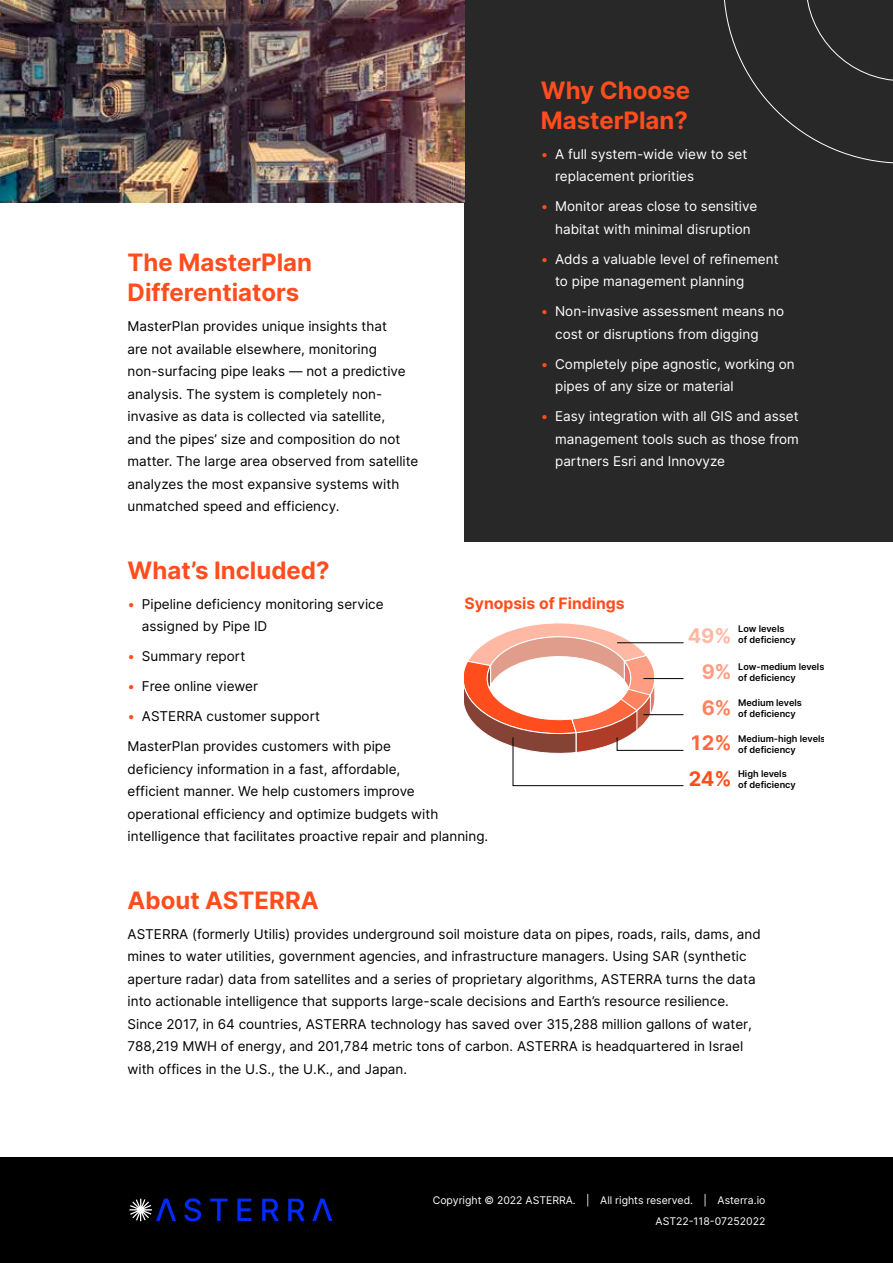
<style>
.page{position:relative;width:893px;height:1263px;background:#fff}
.page>*{position:absolute;margin:0;border:0;box-sizing:border-box;transform-origin:0 0}
.t1{font:700 24px/30px "Inter";color:#ff4d1d}
.t2{font:700 20.1px "Inter";color:#ffb8a4}
.t3{font:700 15.75px "Inter";color:#ff4d1d}
.t4{font:13.5px/22.5px "Inter";color:#000}
.t5{font:13.5px/22.5px "Inter";color:#fff}
.t6{font:10.5px/21px "Inter";color:#fff;text-align:right}
.t7{font:600 9.15px/10.9px "Inter";color:#000}
.s1{color:#ff4d1d}
.s2{font-weight:700;font-size:20.1px;color:#ff9d83}
.s3{font-weight:700;font-size:20.1px;color:#ff8261}
.s4{font-weight:700;font-size:20.1px;color:#ff683f}
.s5{font-weight:700;font-size:20.1px;color:#ff4d1d}
</style>
<div class="page">
<div style="left:0;top:1157px;width:893px;height:106px;background:#000"></div>
<div style="left:464px;top:0;width:429px;height:542px;background:#282828"></div>
<svg style="left:724px;top:0;width:169px;height:164px"></svg>
<svg style="left:184px;top:1198px;width:17px;height:23px"></svg>
<svg style="left:210px;top:1198px;width:18px;height:23px"></svg>
<svg style="left:237px;top:1198px;width:15px;height:23px"></svg>
<svg style="left:262px;top:1198px;width:17px;height:23px"></svg>
<svg style="left:288px;top:1198px;width:17px;height:23px"></svg>
<svg style="left:312px;top:1198px;width:20px;height:23px"></svg>
<svg style="left:130px;top:1198px;width:46px;height:23px"></svg>
<img style="left:0;top:0;width:464px;height:202px">
<svg style="left:465px;top:623px;width:219px;height:163px"></svg>
<h1 class="t1" style="left:128px;top:247px;width:186px">The MasterPlan<br>Differentiators</h1>
<p class="t4" style="left:128px;top:315px;width:292px">MasterPlan provides unique insights that<br>are not available elsewhere, monitoring non-surfacing pipe leaks — not a predictive analysis. The system is completely non&shy;invasive as data is collected via satellite,<br>and the pipes’ size and composition do not matter. The large area observed from satellite analyzes the most expansive systems with unmatched speed and efficiency.</p>
<h1 class="t1" style="left:541px;top:74px;width:151px">Why Choose<br>MasterPlan?</h1>
<p class="t5" style="left:555px;top:142px;width:194px;text-indent:-14px"><span class="s1">•</span> A full system-wide view to set replacement priorities</p>
<p class="t5" style="left:541px;top:195px;width:218px;text-align:center"><span class="s1">•</span> Monitor areas close to sensitive habitat with minimal disruption</p>
<p class="t5" style="left:555px;top:247px;width:225px;text-indent:-14px"><span class="s1">•</span> Adds a valuable level of refinement to pipe management planning</p>
<p class="t5" style="left:555px;top:300px;width:231px;text-indent:-14px"><span class="s1">•</span> Non-invasive assessment means no cost or disruptions from digging</p>
<p class="t5" style="left:555px;top:352px;width:241px;text-indent:-14px"><span class="s1">•</span> Completely pipe agnostic, working on pipes of any size or material</p>
<p class="t5" style="left:555px;top:405px;width:245px;text-align:justify;text-indent:-14px"><span class="s1">•</span> Easy integration with all GIS and asset management tools such as those from partners Esri and Innovyze</p>
<h1 class="t1" style="left:128px;top:554px;width:204px">What’s Included?</h1>
<p class="t4" style="left:142px;top:592px;width:243px;text-indent:-14px"><span class="s1">•</span> Pipeline deficiency monitoring service assigned by Pipe ID</p>
<p class="t4" style="left:128px;top:645px;width:119px"><span class="s1">•</span> Summary report</p>
<p class="t4" style="left:128px;top:675px;width:132px"><span class="s1">•</span> Free online viewer</p>
<p class="t4" style="left:128px;top:705px;width:194px"><span class="s1">•</span> ASTERRA customer support</p>
<p class="t4" style="left:128px;top:735px;width:362px">MasterPlan provides customers with pipe<br>deficiency information in a fast, affordable,<br>efficient manner. We help customers improve operational efficiency and optimize budgets with intelligence that facilitates proactive repair and planning.</p>
<p class="t3" style="left:464px;top:591px;width:162px">Synopsis of Findings</p>
<h2 class="t2" style="left:688px;top:621px;width:46px">49%</h2>
<p class="t7" style="left:738px;top:623px;width:59px">Low levels<br>of deficiency</p>
<p class="t7" style="left:738px;top:661px;width:88px;text-indent:-37px"><span class="s2">9%</span> Low-medium levels of deficiency</p>
<p class="t7" style="left:738px;top:697px;width:65px;text-indent:-37px"><span class="s3">6%</span> Medium levels of deficiency</p>
<p class="t7" style="left:738px;top:733px;width:89px;text-indent:-46px"><span class="s4">12%</span> Medium-high levels of deficiency</p>
<p class="t7" style="left:738px;top:768px;width:59px;text-indent:-50px"><span class="s5">24%</span> High levels of deficiency</p>
<h1 class="t1" style="left:128px;top:884px;width:193px">About ASTERRA</h1>
<p class="t4" style="left:128px;top:922px;width:635px">ASTERRA (formerly Utilis) provides underground soil moisture data on pipes, roads, rails, dams, and mines to water utilities, government agencies, and infrastructure managers. Using SAR (synthetic aperture radar) data from satellites and a series of proprietary algorithms, ASTERRA turns the data into actionable intelligence that supports large-scale decisions and Earth’s resource resilience.<br>Since 2017, in 64 countries, ASTERRA technology has saved over 315,288 million gallons of water, 788,219 MWH of energy, and 201,784 metric tons of carbon. ASTERRA is headquartered in Israel with offices in the U.S., the U.K., and Japan.</p>
<p class="t6" style="left:433px;top:1190px;width:334px">Copyright © 2022 ASTERRA. | All rights reserved. | Asterra.io<br>AST22-118-07252022</p>
</div>
